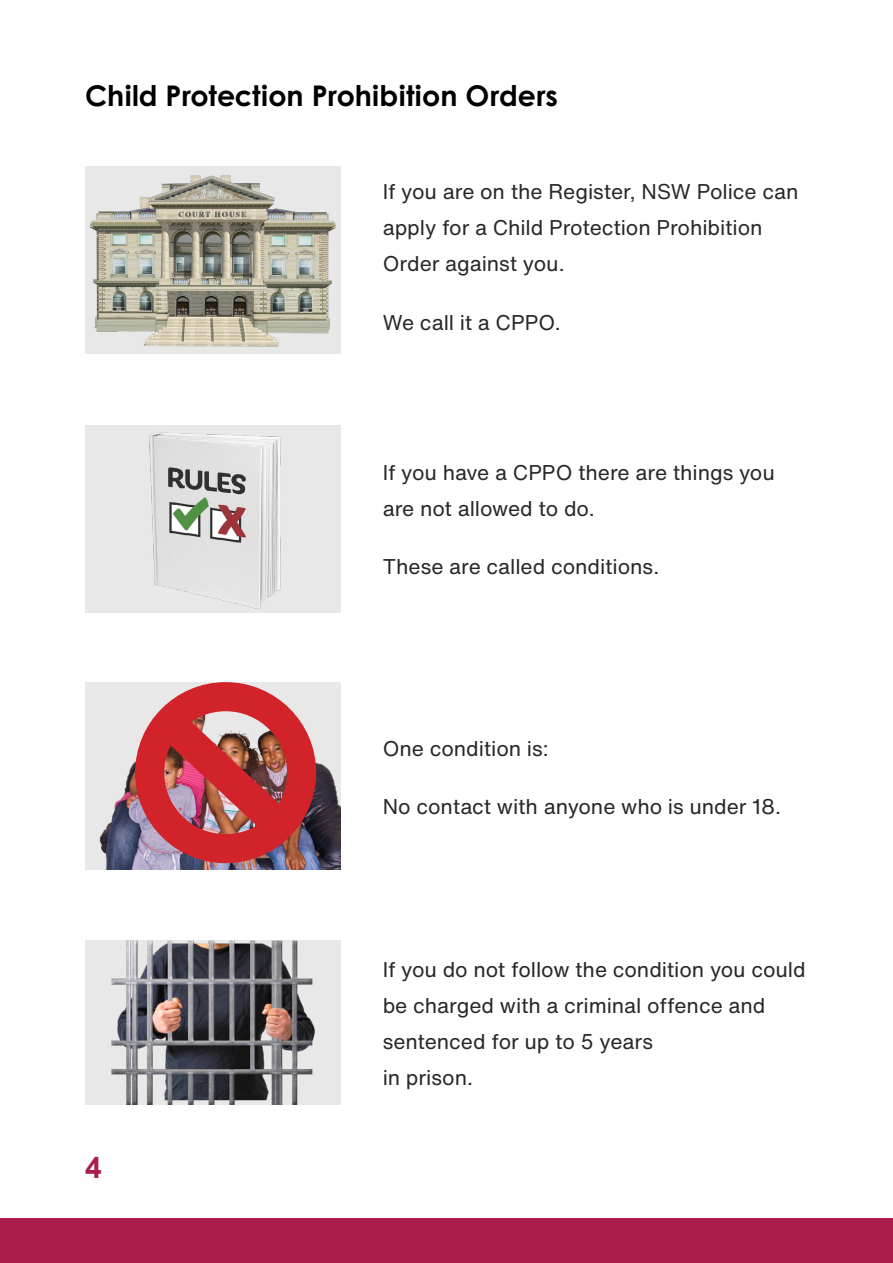
<style>
.page{position:relative;width:893px;height:1263px;background:#fff}
.page>*{position:absolute;margin:0;border:0;box-sizing:border-box;transform-origin:0 0}
.t1{font:700 30px "Arial";color:#ab1e4b}
.Chapter_title{font:28.5px "Century Gothic Variable";color:#000}
.TEXT{font:21px/36px "Helvetica Now Text";letter-spacing:-.005em;color:#292829}
</style>
<div class="page">
<div style="left:0;top:1218px;width:893px;height:45px;background:#ab1e4b"></div>
<img style="left:85px;top:167px;width:255px;height:187px">
<div style="left:85px;top:425px;width:255px;height:187px;background:#e8e8e8"></div>
<img style="left:149px;top:432px;width:132px;height:178px">
<div style="left:85px;top:682px;width:255px;height:188px;background:#e8e8e8"></div>
<img style="left:99px;top:762px;width:241px;height:108px">
<img style="left:135px;top:682px;width:181px;height:181px">
<div style="left:85px;top:940px;width:255px;height:165px;background:#e8e8e8"></div>
<img style="left:111px;top:940px;width:204px;height:165px">
<p class="Chapter_title" style="left:85px;top:78px;width:474px">Child Protection Prohibition Orders</p>
<p class="TEXT" style="left:383px;top:173px;width:417px">If you are on the Register, NSW Police can apply for a Child Protection Prohibition<br>Order against you.</p>
<p class="TEXT" style="left:383px;top:304px;width:180px">We call it a CPPO.</p>
<p class="TEXT" style="left:383px;top:454px;width:394px">If you have a CPPO there are things you are not allowed to do.</p>
<p class="TEXT" style="left:383px;top:548px;width:278px">These are called conditions.</p>
<p class="TEXT" style="left:383px;top:729px;width:167px">One condition is:</p>
<p class="TEXT" style="left:383px;top:788px;width:400px">No contact with anyone who is under 18.</p>
<p class="t1" style="left:85px;top:1147px;width:18px">4</p>
<p class="TEXT" style="left:383px;top:951px;width:424px">If you do not follow the condition you could be charged with a criminal offence and sentenced for up to 5 years<br>in prison.</p>
</div>
